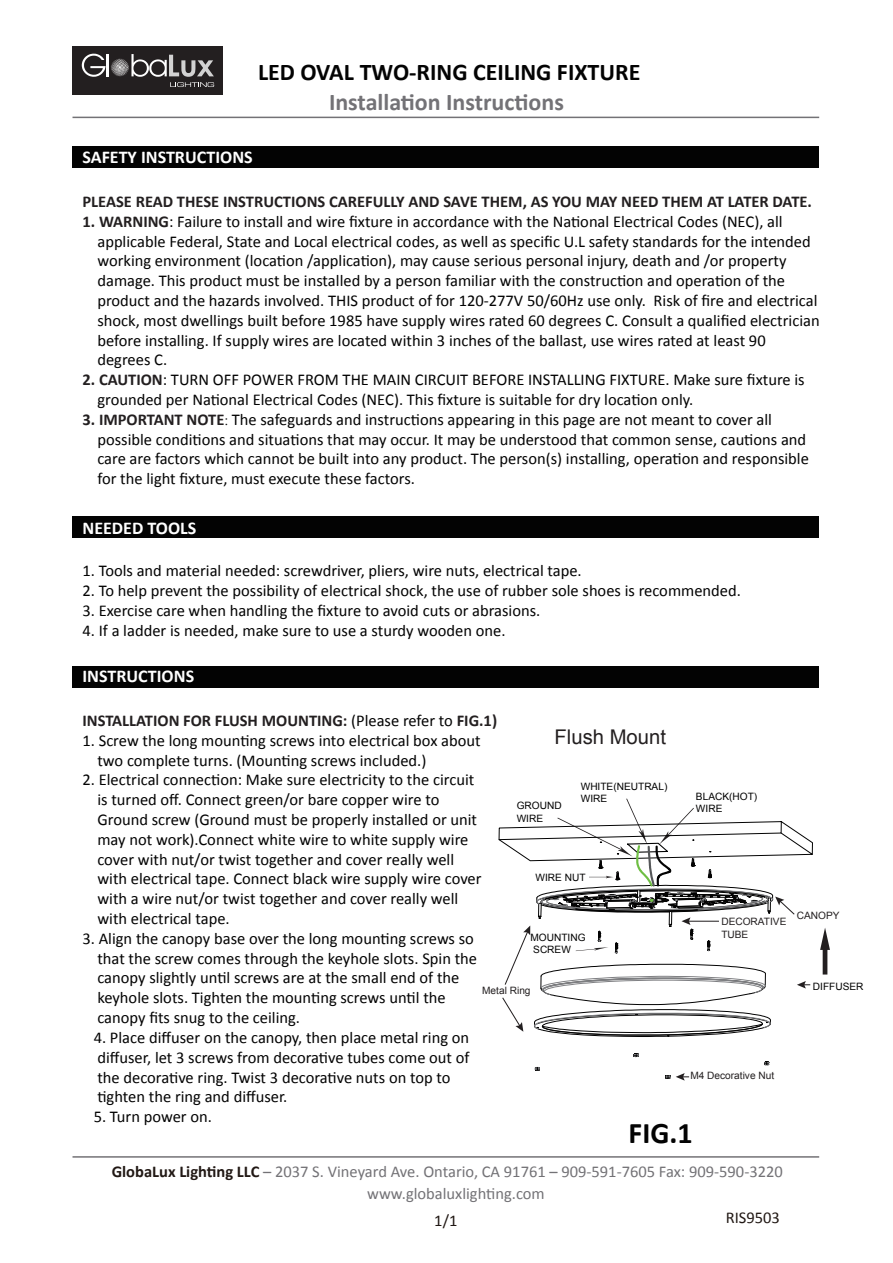
<style>
.page{position:relative;width:893px;height:1263px;background:#fff}
.page>*{position:absolute;margin:0;border:0;box-sizing:border-box;transform-origin:0 0}
.t1{font:700 30px "Calibri";color:#030303}
.t2{font:700 24px "Calibri";color:#030303}
.t3{font:700 24px "Calibri";color:#737276}
.t4{font:20.25px "Arial";color:#231f20}
.t5{font:700 18px "Calibri";color:#fff}
.t6{font:16.5px/19.8px "Calibri";color:#030303}
.t7{font:700 16.5px "Calibri";color:#231f20}
.t8{font:16.5px/22.4px "Calibri";color:#737276}
.t9{font:16.5px "Calibri";color:#211814}
.t10{font:10.2px/12.1px "Arial";color:#000}
.t11{font:10.2px/12.1px "Arial";color:#231f20}
.s1{font-weight:700;color:#231f20}
.s2{font-family:"Adobe Song Std";font-weight:300}
.s3{font-weight:400;color:#030303}
.s4{font-weight:700;color:#211814}
</style>
<div class="page">
<div style="left:73px;top:666px;width:746px;height:21px;background:#030303"></div>
<div style="left:73px;top:516px;width:746px;height:22px;background:#030303"></div>
<hr style="left:73px;top:117px;width:746px;height:1px;background:#737276">
<div style="left:73px;top:46px;width:150px;height:49px;background:#231f20"></div>
<svg style="left:82px;top:54px;width:132px;height:33px"></svg>
<hr style="left:73px;top:1156px;width:746px;height:2px;background:#737276">
<div style="left:73px;top:147px;width:746px;height:21px;background:#030303"></div>
<svg style="left:676px;top:1073px;width:13px;height:7px"></svg>
<svg style="left:820px;top:928px;width:10px;height:46px"></svg>
<svg style="left:634px;top:1053px;width:4px;height:5px"></svg>
<svg style="left:764px;top:1061px;width:5px;height:5px"></svg>
<svg style="left:535px;top:1066px;width:4px;height:5px"></svg>
<svg style="left:665px;top:1075px;width:5px;height:4px"></svg>
<svg style="left:498px;top:798px;width:315px;height:239px"></svg>
<h2 class="t2" style="left:258px;top:57px;width:384px">LED OVAL TWO-RING CEILING FIXTURE</h2>
<p class="t5" style="left:83px;top:146px;width:172px">SAFETY INSTRUCTIONS</p>
<h2 class="t3" style="left:329px;top:87px;width:236px">Installation Instructions</h2>
<p class="t7" style="left:83px;top:191px;width:731px">PLEASE READ THESE INSTRUCTIONS CAREFULLY AND SAVE THEM, AS YOU MAY NEED THEM AT LATER DATE.</p>
<p class="t6" style="left:97px;top:211px;width:724px;text-indent:-15px"><span class="s1">1. WARNING</span>: Failure to install and wire fixture in accordance with the National Electrical Codes (NEC), all applicable Federal, State and Local electrical codes, as well as specific U.L safety standards for the intended working environment (location /application), may cause serious personal injury, death and /or property damage. This product must be installed by a person familiar with the construction and operation of the product and the hazards involved. THIS product of for 120-277V 50/60Hz use only. Risk of fire and electrical shock, most dwellings built before 1985 have supply wires rated 60 degrees C. Consult a qualified electrician before installing. If supply wires are located within 3 inches of the ballast, use wires rated at least 90 degrees C.</p>
<p class="t6" style="left:97px;top:370px;width:709px;text-indent:-15px"><span class="s1">2. CAUTION</span>: TURN OFF POWER FROM THE MAIN CIRCUIT BEFORE INSTALLING FIXTURE. Make sure fixture is grounded per National Electrical Codes (NEC). This fixture is suitable for dry location only.</p>
<p class="t6" style="left:97px;top:409px;width:713px;text-indent:-15px"><span class="s1">3. IMPORTANT NOTE</span><span class="s2">:</span> The safeguards and instructions appearing in this page are not meant to cover all possible conditions and situations that may occur. It may be understood that common sense, cautions and care are factors which cannot be built into any product. The person(s) installing, operation and responsible for the light fixture, must execute these factors.</p>
<p class="t5" style="left:83px;top:516px;width:115px">NEEDED TOOLS</p>
<p class="t6" style="left:83px;top:561px;width:501px">1. Tools and material needed: screwdriver, pliers, wire nuts, electrical tape.</p>
<p class="t6" style="left:83px;top:581px;width:660px">2. To help prevent the possibility of electrical shock, the use of rubber sole shoes is recommended.</p>
<p class="t6" style="left:83px;top:600px;width:459px">3. Exercise care when handling the fixture to avoid cuts or abrasions.</p>
<p class="t6" style="left:83px;top:620px;width:424px">4. If a ladder is needed, make sure to use a sturdy wooden one.</p>
<p class="t5" style="left:83px;top:664px;width:113px">INSTRUCTIONS</p>
<p class="t7" style="left:83px;top:710px;width:416px">INSTALLATION FOR FLUSH MOUNTING: <span class="s3">(Please refer to</span> FIG.1)</p>
<p class="t6" style="left:97px;top:730px;width:385px;text-indent:-15px">1. Screw the long mounting screws into electrical box about two complete turns. (Mounting screws included.)</p>
<p class="t6" style="left:97px;top:770px;width:386px;text-indent:-15px">2. Electrical connection: Make sure electricity to the circuit is turned off. Connect green/or bare copper wire to Ground screw (Ground must be properly installed or unit may not work).Connect white wire to white supply wire cover with nut/or twist together and cover really well with electrical tape. Connect black wire supply wire cover with a wire nut/or twist together and cover really well with electrical tape.</p>
<p class="t6" style="left:97px;top:928px;width:381px;text-indent:-15px">3. Align the canopy base over the long mounting screws so that the screw comes through the keyhole slots. Spin the canopy slightly until screws are at the small end of the keyhole slots. Tighten the mounting screws until the canopy fits snug to the ceiling.</p>
<p class="t6" style="left:94px;top:1027px;width:377px">4. Place diffuser on the canopy, then place metal ring on diffuser, let 3 screws from decorative tubes come out of the decorative ring. Twist 3 decorative nuts on top to tighten the ring and diffuser.</p>
<p class="t6" style="left:94px;top:1107px;width:120px">5. Turn power on.</p>
<p class="t4" style="left:555px;top:724px;width:113px">Flush Mount</p>
<p class="t10" style="left:581px;top:780px;width:88px">WHITE(NEUTRAL)<br>WIRE</p>
<p class="t10" style="left:696px;top:790px;width:63px">BLACK(HOT)</p>
<p class="t10" style="left:517px;top:800px;width:46px">GROUND</p>
<p class="t10" style="left:696px;top:803px;width:28px">WIRE</p>
<p class="t10" style="left:517px;top:812px;width:28px">WIRE</p>
<p class="t10" style="left:536px;top:871px;width:52px">WIRE NUT</p>
<p class="t11" style="left:721px;top:916px;width:67px">DECORATIVE<br>TUBE</p>
<p class="t10" style="left:530px;top:931px;width:57px">MOUNTING<br>SCREW</p>
<p class="t11" style="left:482px;top:984px;width:50px">Metal Ring</p>
<p class="t11" style="left:690px;top:1070px;width:85px">M4 Decorative Nut</p>
<h1 class="t1" style="left:629px;top:1114px;width:66px">FIG.1</h1>
<p class="t8" style="left:367px;top:1160px;width:417px;text-indent:-255px"><span class="s4">GlobaLux Lighting LLC</span> – 2037 S. Vineyard Ave. Ontario, CA 91761 – 909-591-7605 Fax: 909-590-3220 www.globaluxlighting.com</p>
<p class="t9" style="left:434px;top:1210px;width:25px">1/1</p>
<p class="t9" style="left:726px;top:1207px;width:56px">RIS9503</p>
<p class="t11" style="left:797px;top:909px;width:44px">CANOPY</p>
<p class="t10" style="left:813px;top:981px;width:52px">DIFFUSER</p>
</div>
